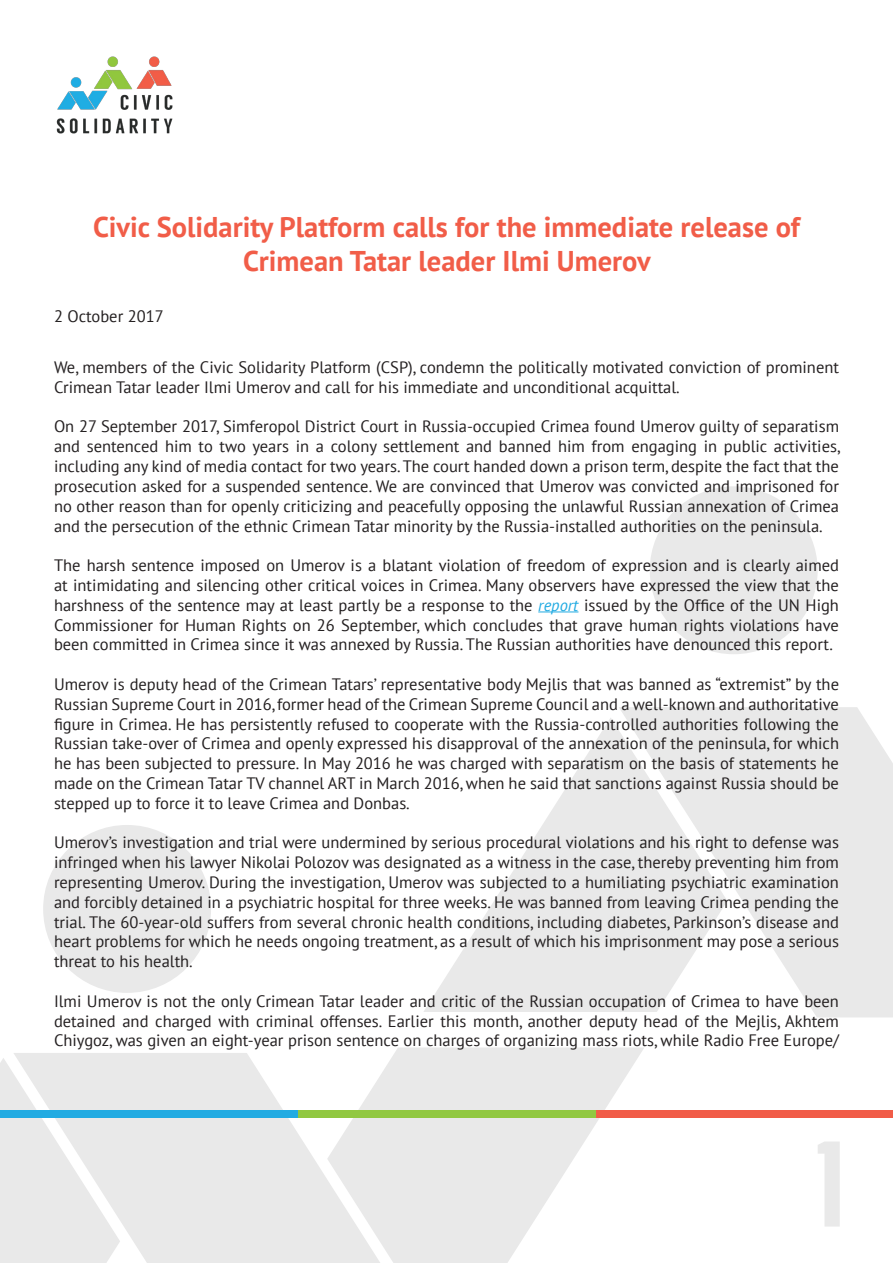
<style>
.page{position:relative;width:893px;height:1263px;background:#fff}
.page>*{position:absolute;margin:0;border:0;box-sizing:border-box;transform-origin:0 0}
.t1{font:121.5px "Langdon";color:#e9e9e9}
.t2{font:700 28.5px/34.2px "PT Sans";color:#f15d48;text-align:center}
.t3{font:16.5px/19.8px "PT Sans";color:#231f20;text-align:justify}
.s1{font-style:italic;color:#22abe2}
</style>
<div class="page">
<div style="left:650px;top:486px;width:168px;height:168px;background:#e9e9e9;border-radius:50%"></div>
<div style="left:43px;top:825px;width:168px;height:168px;background:#e9e9e9;border-radius:50%"></div>
<div style="left:0;top:1058px;width:13px;height:205px;background:#e9e9e9"></div>
<svg style="left:424px;top:718px;width:195px;height:294px;fill:#e9e9e9"></svg>
<svg style="left:13px;top:1053px;width:314px;height:210px;fill:#e9e9e9"></svg>
<svg style="left:619px;top:707px;width:274px;height:310px;fill:#e9e9e9"></svg>
<svg style="left:327px;top:1047px;width:317px;height:216px;fill:#e9e9e9"></svg>
<div style="left:0;top:1110px;width:298px;height:7px;background:#22abe2"></div>
<div style="left:298px;top:1110px;width:298px;height:7px;background:#91c841"></div>
<div style="left:596px;top:1110px;width:297px;height:7px;background:#f15c47"></div>
<img style="left:56px;top:56px;width:117px;height:78px">
<hr style="left:538px;top:611px;width:40px;height:1px;background:#22abe2">
<p class="t2" style="left:93px;top:209px;width:708px">Civic Solidarity Platform calls for the immediate release of<br>Crimean Tatar leader Ilmi Umerov</p>
<p class="t3" style="left:54px;top:306px;width:111px">2 October 2017</p>
<p class="t3" style="left:54px;top:357px;width:786px">We, members of the Civic Solidarity Platform (CSP), condemn the politically motivated conviction of prominent<br>Crimean Tatar leader Ilmi Umerov and call for his immediate and unconditional acquittal.</p>
<p class="t3" style="left:54px;top:416px;width:788px">On 27 September 2017, Simferopol District Court in Russia-occupied Crimea found Umerov guilty of separatism and sentenced him to two years in a colony settlement and banned him from engaging in public activities, including any kind of media contact for two years. The court handed down a prison term, despite the fact that the prosecution asked for a suspended sentence. We are convinced that Umerov was convicted and imprisoned for no other reason than for openly criticizing and peacefully opposing the unlawful Russian annexation of Crimea and the persecution of the ethnic Crimean Tatar minority by the Russia-installed authorities on the peninsula.</p>
<p class="t3" style="left:54px;top:555px;width:786px">The harsh sentence imposed on Umerov is a blatant violation of freedom of expression and is clearly aimed at intimidating and silencing other critical voices in Crimea. Many observers have expressed the view that the harshness of the sentence may at least partly be a response to the <span class="s1">report</span> issued by the Office of the UN High Commissioner for Human Rights on 26 September, which concludes that grave human rights violations have been committed in Crimea since it was annexed by Russia. The Russian authorities have denounced this report.</p>
<p class="t3" style="left:54px;top:674px;width:787px">Umerov is deputy head of the Crimean Tatars’ representative body Mejlis that was banned as “extremist” by the Russian Supreme Court in 2016, former head of the Crimean Supreme Council and a well-known and authoritative figure in Crimea. He has persistently refused to cooperate with the Russia-controlled authorities following the Russian take-over of Crimea and openly expressed his disapproval of the annexation of the peninsula, for which he has been subjected to pressure. In May 2016 he was charged with separatism on the basis of statements he made on the Crimean Tatar TV channel ART in March 2016, when he said that sanctions against Russia should be stepped up to force it to leave Crimea and Donbas.</p>
<p class="t3" style="left:54px;top:832px;width:786px">Umerov’s investigation and trial were undermined by serious procedural violations and his right to defense was infringed when his lawyer Nikolai Polozov was designated as a witness in the case, thereby preventing him from representing Umerov. During the investigation, Umerov was subjected to a humiliating psychiatric examination and forcibly detained in a psychiatric hospital for three weeks. He was banned from leaving Crimea pending the trial. The 60-year-old suffers from several chronic health conditions, including diabetes, Parkinson’s disease and heart problems for which he needs ongoing treatment, as a result of which his imprisonment may pose a serious threat to his health.</p>
<p class="t3" style="left:54px;top:991px;width:786px">Ilmi Umerov is not the only Crimean Tatar leader and critic of the Russian occupation of Crimea to have been detained and charged with criminal offenses. Earlier this month, another deputy head of the Mejlis, Akhtem Chiygoz, was given an eight-year prison sentence on charges of organizing mass riots, while Radio Free Europe/</p>
<p class="t1" style="left:815px;top:1113px;width:32px">1</p>
</div>
